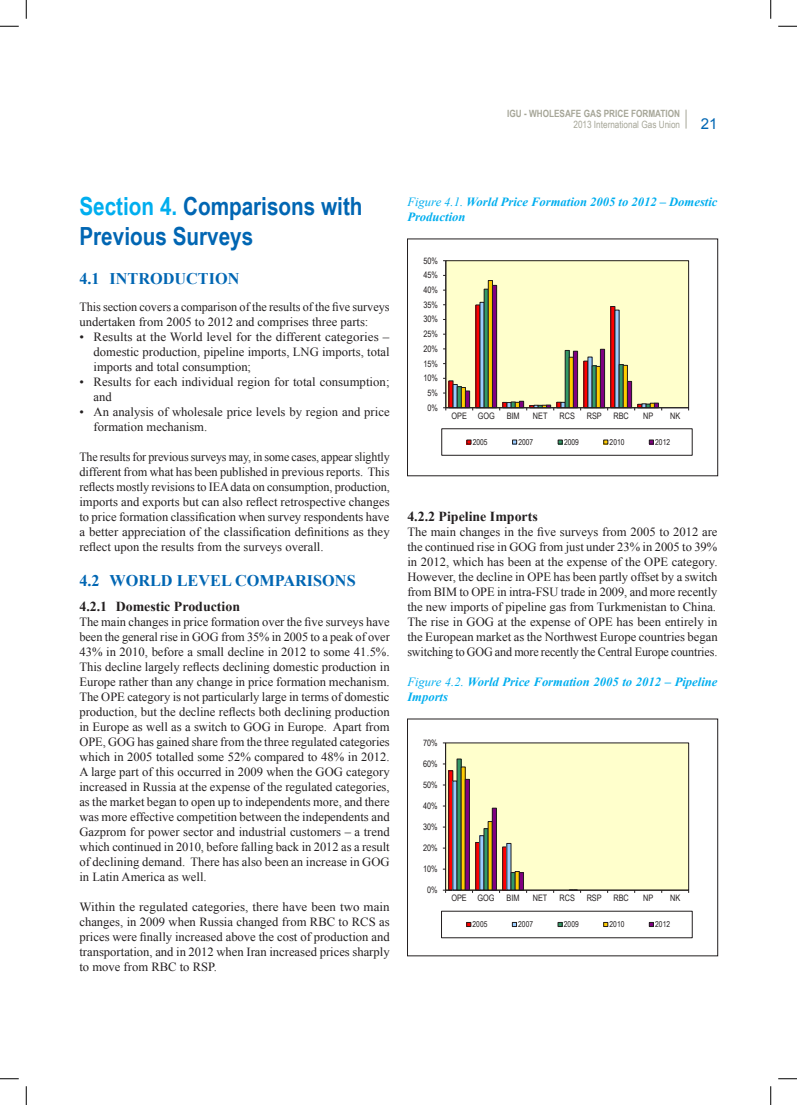
<style>
.page{position:relative;width:797px;height:1105px;background:#fff}
.page>*{position:absolute;margin:0;border:0;box-sizing:border-box;transform-origin:0 0}
.t1{font:700 25px/30px "Arial Narrow";color:#0166b3}
.t2{font:700 16.25px "Times New Roman";color:#0166b3}
.t3{font:15px "Arial";color:#0166b3}
.t4{font:700 13.75px "Times New Roman";color:#231f20}
.t5{font:12.5px/15px "Times New Roman";color:#231f20}
.t6{font:12.5px/15px "Times New Roman";color:#231f20;text-align:justify;scale:.96 1}
.t7{font:12.5px/15px "Times New Roman";color:#231f20;text-align:justify;scale:1.04 1}
.t8{font:12.5px/15px "Times New Roman";color:#231f20;text-align:justify;scale:1.05 1}
.t9{font:italic 700 12.5px/15px "Times New Roman";color:#00aeef}
.t10{font:700 10px "Arial Narrow";color:#a6a698}
.t11{font:10px "Arial Narrow";color:#a6a698}
.t12{font:8.88px "Arial Narrow";color:#231f20}
.t13{font:8.12px "Arial Narrow";letter-spacing:-.005em;color:#231f20}
.s1{color:#00aeef}
.s2{font-weight:400}
</style>
<div class="page">
<svg style="left:685px;top:110px;width:1px;height:19px"></svg>
<svg style="left:441px;top:260px;width:252px;height:196px"></svg>
<div style="left:407px;top:239px;width:311px;height:237px;border:1px solid #231f20"></div>
<svg style="left:441px;top:742px;width:252px;height:197px"></svg>
<div style="left:407px;top:719px;width:311px;height:237px;border:1px solid #231f20"></div>
<svg style="left:0;top:25px;width:19px;height:2px"></svg>
<svg style="left:778px;top:25px;width:19px;height:2px"></svg>
<svg style="left:0;top:1078px;width:19px;height:1px"></svg>
<svg style="left:778px;top:1078px;width:19px;height:1px"></svg>
<svg style="left:25px;top:0;width:2px;height:19px"></svg>
<svg style="left:25px;top:1086px;width:2px;height:19px"></svg>
<svg style="left:770px;top:0;width:1px;height:19px"></svg>
<svg style="left:770px;top:1086px;width:1px;height:19px"></svg>
<p class="t10" style="left:507px;top:106px;width:174px">IGU - WHOLESAFE GAS PRICE FORMATION</p>
<p class="t11" style="left:573px;top:117px;width:108px">2013 International Gas Union</p>
<p class="t3" style="left:701px;top:114px;width:18px">21</p>
<h1 class="t1" style="left:79px;top:190px;width:285px"><span class="s1">Section 4.</span> Comparisons with<br>Previous Surveys</h1>
<h2 class="t2" style="left:79px;top:267px;width:161px">4.1 INTRODUCTION</h2>
<p class="t5" style="left:79px;top:299px;width:311px">This section covers a comparison of the results of the five surveys undertaken from 2005 to 2012 and comprises three parts:</p>
<p class="t8" style="left:94px;top:329px;width:283px;text-indent:-14px">• Results at the World level for the different categories – domestic production, pipeline imports, LNG imports, total imports and total consumption;</p>
<p class="t5" style="left:94px;top:374px;width:297px;text-indent:-14px">• Results for each individual region for total consumption; and</p>
<p class="t5" style="left:94px;top:404px;width:297px;text-indent:-14px">• An analysis of wholesale price levels by region and price formation mechanism.</p>
<p class="t6" style="left:79px;top:449px;width:325px">The results for previous surveys may, in some cases, appear slightly different from what has been published in previous reports. This reflects mostly revisions to IEA data on consumption, production, imports and exports but can also reflect retrospective changes to price formation classification when survey respondents have a better appreciation of the classification definitions as they reflect upon the results from the surveys overall.</p>
<h2 class="t2" style="left:79px;top:569px;width:278px">4.2 WORLD LEVEL COMPARISONS</h2>
<p class="t4" style="left:79px;top:597px;width:162px">4.2.1 Domestic Production</p>
<p class="t5" style="left:79px;top:614px;width:312px;text-align:justify">The main changes in price formation over the five surveys have been the general rise in GOG from 35% in 2005 to a peak of over 43% in 2010, before a small decline in 2012 to some 41.5%.<br>This decline largely reflects declining domestic production in Europe rather than any change in price formation mechanism.<br>The OPE category is not particularly large in terms of domestic production, but the decline reflects both declining production in Europe as well as a switch to GOG in Europe. Apart from OPE, GOG has gained share from the three regulated categories which in 2005 totalled some 52% compared to 48% in 2012.<br>A large part of this occurred in 2009 when the GOG category increased in Russia at the expense of the regulated categories, as the market began to open up to independents more, and there was more effective competition between the independents and Gazprom for power sector and industrial customers – a trend which continued in 2010, before falling back in 2012 as a result of declining demand. There has also been an increase in GOG in Latin America as well.</p>
<p class="t7" style="left:79px;top:899px;width:300px">Within the regulated categories, there have been two main changes, in 2009 when Russia changed from RBC to RCS as prices were finally increased above the cost of production and transportation, and in 2012 when Iran increased prices sharply to move from RBC to RSP.</p>
<p class="t9" style="left:407px;top:194px;width:312px"><span class="s2">Figure 4.1.</span> World Price Formation 2005 to 2012 – Domestic<br>Production</p>
<p class="t12" style="left:423px;top:254px;width:16px">50%</p>
<p class="t12" style="left:423px;top:269px;width:16px">45%</p>
<p class="t12" style="left:423px;top:283px;width:16px">40%</p>
<p class="t12" style="left:423px;top:298px;width:16px">35%</p>
<p class="t12" style="left:423px;top:313px;width:16px">30%</p>
<p class="t12" style="left:423px;top:327px;width:16px">25%</p>
<p class="t12" style="left:423px;top:342px;width:16px">20%</p>
<p class="t12" style="left:423px;top:357px;width:16px">15%</p>
<p class="t12" style="left:423px;top:372px;width:16px">10%</p>
<p class="t12" style="left:427px;top:386px;width:12px">5%</p>
<p class="t12" style="left:427px;top:401px;width:12px">0%</p>
<p class="t12" style="left:451px;top:409px;width:45px">OPE GOG</p>
<p class="t12" style="left:507px;top:409px;width:14px">BIM</p>
<p class="t12" style="left:533px;top:409px;width:16px">NET</p>
<p class="t12" style="left:559px;top:409px;width:17px">RCS</p>
<p class="t12" style="left:586px;top:409px;width:16px">RSP</p>
<p class="t12" style="left:613px;top:409px;width:17px">RBC</p>
<p class="t12" style="left:643px;top:409px;width:12px">NP</p>
<p class="t12" style="left:670px;top:409px;width:12px">NK</p>
<p class="t13" style="left:473px;top:436px;width:16px">2005</p>
<p class="t13" style="left:518px;top:436px;width:16px">2007</p>
<p class="t13" style="left:564px;top:436px;width:16px">2009</p>
<p class="t13" style="left:609px;top:436px;width:16px">2010</p>
<p class="t13" style="left:655px;top:436px;width:16px">2012</p>
<p class="t4" style="left:407px;top:507px;width:132px">4.2.2 Pipeline Imports</p>
<p class="t5" style="left:407px;top:524px;width:312px">The main changes in the five surveys from 2005 to 2012 are the continued rise in GOG from just under 23% in 2005 to 39% in 2012, which has been at the expense of the OPE category.<br>However, the decline in OPE has been partly offset by a switch from BIM to OPE in intra-FSU trade in 2009, and more recently the new imports of pipeline gas from Turkmenistan to China.<br>The rise in GOG at the expense of OPE has been entirely in the European market as the Northwest Europe countries began switching to GOG and more recently the Central Europe countries.</p>
<p class="t9" style="left:407px;top:674px;width:312px"><span class="s2">Figure 4.2.</span> World Price Formation 2005 to 2012 – Pipeline<br>Imports</p>
<p class="t12" style="left:423px;top:736px;width:16px">70%</p>
<p class="t12" style="left:423px;top:757px;width:16px">60%</p>
<p class="t12" style="left:423px;top:778px;width:16px">50%</p>
<p class="t12" style="left:423px;top:799px;width:16px">40%</p>
<p class="t12" style="left:423px;top:820px;width:16px">30%</p>
<p class="t12" style="left:423px;top:841px;width:16px">20%</p>
<p class="t12" style="left:423px;top:862px;width:16px">10%</p>
<p class="t12" style="left:427px;top:883px;width:12px">0%</p>
<p class="t12" style="left:451px;top:892px;width:45px">OPE GOG</p>
<p class="t12" style="left:506px;top:892px;width:14px">BIM</p>
<p class="t12" style="left:533px;top:892px;width:16px">NET</p>
<p class="t12" style="left:559px;top:892px;width:17px">RCS</p>
<p class="t12" style="left:586px;top:892px;width:16px">RSP</p>
<p class="t12" style="left:613px;top:892px;width:17px">RBC</p>
<p class="t12" style="left:643px;top:892px;width:12px">NP</p>
<p class="t12" style="left:670px;top:892px;width:12px">NK</p>
<p class="t13" style="left:472px;top:918px;width:16px">2005</p>
<p class="t13" style="left:518px;top:918px;width:16px">2007</p>
<p class="t13" style="left:564px;top:918px;width:16px">2009</p>
<p class="t13" style="left:609px;top:918px;width:16px">2010</p>
<p class="t13" style="left:655px;top:918px;width:16px">2012</p>
</div>
